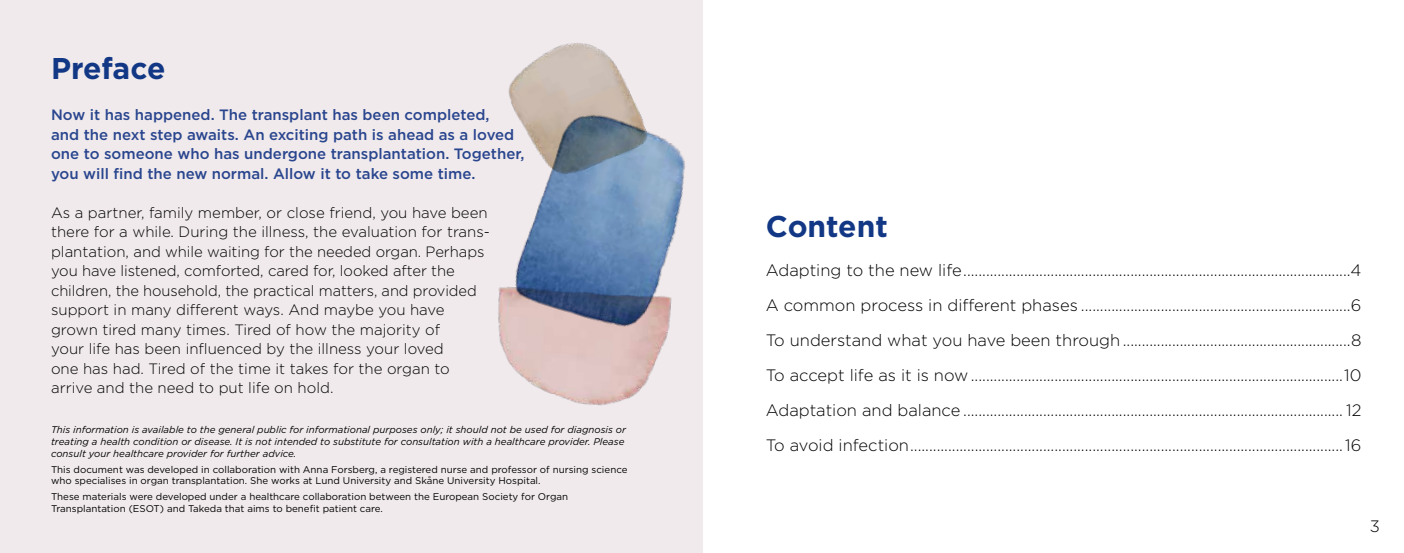
<style>
.page{position:relative;width:1404px;height:553px;background:#fff}
.page>*{position:absolute;margin:0;border:0;box-sizing:border-box;transform-origin:0 0}
.t1{font:700 30px "Gotham";color:#123885}
.t2{font:300 16.5px/35px "Gotham";color:#000;text-align:justify}
.t3{font:300 15px/19.5px "Gotham";color:#000}
.t4{font:500 15px/19.5px "Gotham";color:#29458e}
.t5{font:9.75px/11.7px "Gotham";color:#000}
.t6{font:italic 9.75px/11.7px "Gotham";color:#000}
</style>
<div class="page">
<div style="left:0;top:0;width:702px;height:553px;background:#f0eaec"></div>
<img style="left:500px;top:343px;width:165px;height:63px">
<img style="left:498px;top:94px;width:205px;height:249px">
<img style="left:498px;top:43px;width:172px;height:162px">
<h1 class="t1" style="left:51px;top:49px;width:116px">Preface</h1>
<p class="t4" style="left:51px;top:105px;width:475px">Now it has happened. The transplant has been completed,<br>and the next step awaits. An exciting path is ahead as a loved one to someone who has undergone transplantation. Together, you will find the new normal. Allow it to take some time.</p>
<p class="t3" style="left:51px;top:202px;width:440px">As a partner, family member, or close friend, you have been there for a while. During the illness, the evaluation for trans&shy;plantation, and while waiting for the needed organ. Perhaps you have listened, comforted, cared for, looked after the children, the household, the practical matters, and provided support in many different ways. And maybe you have grown tired many times. Tired of how the majority of<br>your life has been influenced by the illness your loved<br>one has had. Tired of the time it takes for the organ to arrive and the need to put life on hold.</p>
<p class="t6" style="left:51px;top:423px;width:576px">This information is available to the general public for informational purposes only; it should not be used for diagnosis or treating a health condition or disease. It is not intended to substitute for consultation with a healthcare provider. Please consult your healthcare provider for further advice.</p>
<p class="t5" style="left:51px;top:463px;width:578px">This document was developed in collaboration with Anna Forsberg, a registered nurse and professor of nursing science who specialises in organ transplantation. She works at Lund University and Skåne University Hospital.</p>
<p class="t5" style="left:51px;top:490px;width:518px">These materials were developed under a healthcare collaboration between the European Society for Organ<br>Transplantation (ESOT) and Takeda that aims to benefit patient care.</p>
<h1 class="t1" style="left:765px;top:206px;width:123px">Content</h1>
<p class="t2" style="left:765px;top:252px;width:597px">Adapting to the new life......................................................................................................4<br>A common process in different phases .......................................................................6<br>To understand what you have been through............................................................8<br>To accept life as it is now ..................................................................................................10<br>Adaptation and balance .................................................................................................... 12<br>To avoid infection..................................................................................................................16</p>
<p class="t2" style="left:1369px;top:508px;width:12px">3</p>
</div>
